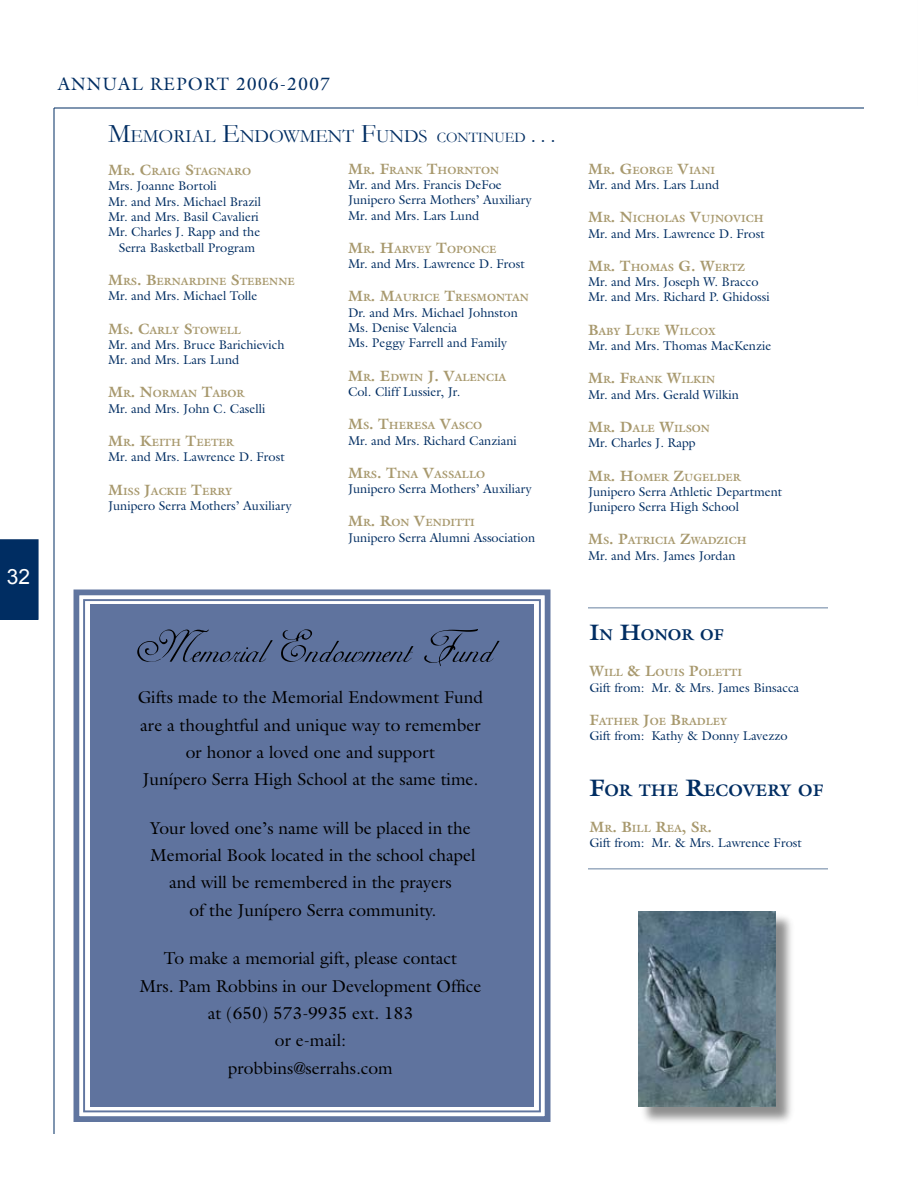
<style>
.page{position:relative;width:918px;height:1188px;background:#fff}
.page>*{position:absolute;margin:0;border:0;box-sizing:border-box;transform-origin:0 0}
.t1{font:52.05px "Adine Kirnberg Script";color:#000}
.t2{font:21px "Arial";color:#fff}
.t3{font:18.9px "Garamond";color:#002d62}
.t4{font:18px "Galliard";letter-spacing:.05em;color:#002d62}
.t5{font:17.4px/27.5px "Galliard";color:#000;text-align:center}
.t6{font:700 16.8px "Galliard";color:#002d62}
.t7{font:700 15.75px "Galliard";color:#002d62}
.t8{font:700 15px "Galliard";color:#a8996e}
.t9{font:12.75px/15.3px "Galliard";color:#002d62}
.t10{font:700 10.5px "Galliard";color:#a8996e}
.s1{font-size:27px}
.s2{font-size:14.7px}
.s3{font-size:21px}
.s4{font-size:15px}
.s5{font-size:22.5px}
.s6{font-size:24px}
.s7{font-size:10.5px}
</style>
<div class="page">
<div style="left:0;top:539px;width:39px;height:81px;background:#002d62"></div>
<hr style="left:54px;top:108px;width:810px;height:1px;background:#002d62">
<hr style="left:54px;top:108px;width:1px;height:1026px;background:#002d62">
<div style="left:73px;top:589px;width:478px;height:533px;background:#5f739e"></div>
<div style="left:83px;top:599px;width:458px;height:513px;border:2px solid #60759f"></div>
<div style="left:640px;top:913px;width:155px;height:214px;background:#000;opacity:.45"></div>
<img style="left:638px;top:911px;width:137px;height:195px">
<hr style="left:588px;top:608px;width:240px;height:1px;background:#002d62">
<hr style="left:588px;top:868px;width:240px;height:1px;background:#002d62">
<h2 class="t2" style="left:7px;top:563px;width:25px">32</h2>
<h3 class="t4" style="left:58px;top:72px;width:274px">ANNUAL REPORT 2006-2007</h3>
<h3 class="t3" style="left:108px;top:123px;width:449px"><span class="s1">M</span>EMORIAL <span class="s1">E</span>NDOWMENT <span class="s1">F</span>UNDS <span class="s2">CONTINUED</span> <span class="s3">. . .</span></h3>
<p class="t10" style="left:108px;top:165px;width:145px"><span class="s4">M</span>R<span class="s4">. C</span>RAIG <span class="s4">S</span>TAGNARO</p>
<p class="t9" style="left:108px;top:178px;width:110px">Mrs. Joanne Bortoli</p>
<p class="t9" style="left:108px;top:194px;width:155px">Mr. and Mrs. Michael Brazil</p>
<p class="t9" style="left:108px;top:209px;width:152px">Mr. and Mrs. Basil Cavalieri</p>
<p class="t9" style="left:108px;top:224px;width:154px">Mr. Charles J. Rapp and the</p>
<p class="t9" style="left:119px;top:240px;width:138px">Serra Basketball Program</p>
<p class="t10" style="left:108px;top:275px;width:188px"><span class="s4">M</span>RS<span class="s4">. B</span>ERNARDINE <span class="s4">S</span>TEBENNE</p>
<p class="t9" style="left:108px;top:288px;width:151px">Mr. and Mrs. Michael Tolle</p>
<p class="t10" style="left:108px;top:323px;width:134px"><span class="s4">M</span>S<span class="s4">. C</span>ARLY <span class="s4">S</span>TOWELL</p>
<p class="t9" style="left:108px;top:337px;width:178px">Mr. and Mrs. Bruce Barichievich<br>Mr. and Mrs. Lars Lund</p>
<p class="t10" style="left:108px;top:387px;width:138px"><span class="s4">M</span>R<span class="s4">. N</span>ORMAN <span class="s4">T</span>ABOR</p>
<p class="t9" style="left:108px;top:401px;width:159px">Mr. and Mrs. John C. Caselli</p>
<p class="t10" style="left:108px;top:436px;width:127px"><span class="s4">M</span>R<span class="s4">. K</span>EITH <span class="s4">T</span>EETER</p>
<p class="t9" style="left:108px;top:449px;width:178px">Mr. and Mrs. Lawrence D. Frost</p>
<p class="t10" style="left:108px;top:484px;width:126px"><span class="s4">M</span>ISS <span class="s4">J</span>ACKIE <span class="s4">T</span>ERRY</p>
<p class="t9" style="left:108px;top:498px;width:185px">Junipero Serra Mothers’ Auxiliary</p>
<p class="t10" style="left:348px;top:163px;width:153px"><span class="s4">M</span>R<span class="s4">. F</span>RANK <span class="s4">T</span>HORNTON</p>
<p class="t9" style="left:348px;top:177px;width:185px">Mr. and Mrs. Francis DeFoe<br>Junipero Serra Mothers’ Auxiliary<br>Mr. and Mrs. Lars Lund</p>
<p class="t10" style="left:348px;top:243px;width:150px"><span class="s4">M</span>R<span class="s4">. H</span>ARVEY <span class="s4">T</span>OPONCE</p>
<p class="t9" style="left:348px;top:256px;width:178px">Mr. and Mrs. Lawrence D. Frost</p>
<p class="t10" style="left:348px;top:291px;width:182px"><span class="s4">M</span>R<span class="s4">. M</span>AURICE <span class="s4">T</span>RESMONTAN</p>
<p class="t9" style="left:348px;top:305px;width:171px">Dr. and Mrs. Michael Johnston<br>Ms. Denise Valencia<br>Ms. Peggy Farrell and Family</p>
<p class="t10" style="left:348px;top:370px;width:160px"><span class="s4">M</span>R<span class="s4">. E</span>DWIN <span class="s4">J. V</span>ALENCIA</p>
<p class="t9" style="left:348px;top:384px;width:114px">Col. Cliff Lussier, Jr.</p>
<p class="t10" style="left:348px;top:419px;width:136px"><span class="s4">M</span>S<span class="s4">. T</span>HERESA <span class="s4">V</span>ASCO</p>
<p class="t9" style="left:348px;top:432px;width:170px">Mr. and Mrs. Richard Canziani</p>
<p class="t10" style="left:348px;top:468px;width:139px"><span class="s4">M</span>RS<span class="s4">. T</span>INA <span class="s4">V</span>ASSALLO</p>
<p class="t9" style="left:348px;top:481px;width:185px">Junipero Serra Mothers’ Auxiliary</p>
<p class="t10" style="left:348px;top:516px;width:128px"><span class="s4">M</span>R<span class="s4">. R</span>ON <span class="s4">V</span>ENDITTI</p>
<p class="t9" style="left:348px;top:530px;width:189px">Junipero Serra Alumni Association</p>
<h1 class="t1" style="left:134px;top:629px;width:362px">Memorial Endowment Fund</h1>
<h3 class="t5" style="left:138px;top:683px;width:347px">Gifts made to the Memorial Endowment Fund are a thoughtful and unique way to remember or honor a loved one and support<br>Junípero Serra High School at the same time.</h3>
<h3 class="t5" style="left:150px;top:814px;width:327px">Your loved one’s name will be placed in the Memorial Book located in the school chapel and will be remembered in the prayers<br>of the Junípero Serra community.</h3>
<h3 class="t5" style="left:140px;top:944px;width:343px">To make a memorial gift, please contact<br>Mrs. Pam Robbins in our Development Office at (650) 573-9935 ext. 183<br>or e-mail:<br>probbins@serrahs.com</h3>
<p class="t10" style="left:588px;top:163px;width:129px"><span class="s4">M</span>R<span class="s4">. G</span>EORGE <span class="s4">V</span>IANI</p>
<p class="t9" style="left:588px;top:177px;width:133px">Mr. and Mrs. Lars Lund</p>
<p class="t10" style="left:588px;top:212px;width:168px"><span class="s4">M</span>R<span class="s4">. N</span>ICH OLAS <span class="s4">V</span>UJNOVICH</p>
<p class="t9" style="left:588px;top:225px;width:178px">Mr. and Mrs. Lawrence D. Frost</p>
<p class="t10" style="left:588px;top:261px;width:159px"><span class="s4">M</span>R<span class="s4">. T</span>HOMAS <span class="s4">G. W</span>ERTZ</p>
<p class="t9" style="left:588px;top:274px;width:183px">Mr. and Mrs. Joseph W. Bracco<br>Mr. and Mrs. Richard P. Ghidossi</p>
<p class="t10" style="left:588px;top:324px;width:129px"><span class="s4">B</span>ABY <span class="s4">L</span>UKE <span class="s4">W</span>ILCOX</p>
<p class="t9" style="left:588px;top:338px;width:185px">Mr. and Mrs. Thomas MacKenzie</p>
<p class="t10" style="left:588px;top:373px;width:129px"><span class="s4">M</span>R<span class="s4">. F</span>RANK <span class="s4">W</span>ILKIN</p>
<p class="t9" style="left:588px;top:387px;width:152px">Mr. and Mrs. Gerald Wilkin</p>
<p class="t10" style="left:588px;top:422px;width:123px"><span class="s4">M</span>R<span class="s4">. D</span>ALE <span class="s4">W</span>ILSON</p>
<p class="t9" style="left:588px;top:435px;width:109px">Mr. Charles J. Rapp</p>
<p class="t10" style="left:588px;top:470px;width:154px"><span class="s4">M</span>R<span class="s4">. H</span>OMER <span class="s4">Z</span>UGELDER</p>
<p class="t9" style="left:588px;top:484px;width:196px">Junipero Serra Athletic Department<br>Junipero Serra High School</p>
<p class="t10" style="left:588px;top:534px;width:151px"><span class="s4">M</span>S<span class="s4">. P</span>ATRICIA <span class="s4">Z</span>WADZICH</p>
<p class="t9" style="left:588px;top:548px;width:149px">Mr. and Mrs. James Jordan</p>
<p class="t7" style="left:590px;top:625px;width:135px"><span class="s5">I</span>N <span class="s5">H</span>ONOR OF</p>
<p class="t10" style="left:590px;top:666px;width:154px"><span class="s4">W</span>ILL <span class="s4">&amp; L</span>OUIS <span class="s4">P</span>OLETTI</p>
<p class="t9" style="left:590px;top:680px;width:211px">Gift from: Mr. &amp; Mrs. James Binsacca</p>
<p class="t10" style="left:590px;top:715px;width:139px"><span class="s4">F</span>ATHER <span class="s4">J</span>OE <span class="s4">B</span>RADLEY</p>
<p class="t9" style="left:590px;top:728px;width:200px">Gift from: Kathy &amp; Donny Lavezzo</p>
<h3 class="t6" style="left:590px;top:779px;width:235px"><span class="s6">F</span>OR THE <span class="s6">R</span>ECOVERY OF</h3>
<p class="t8" style="left:590px;top:817px;width:124px">M<span class="s7">R</span>. B<span class="s7">ILL</span> R<span class="s7">EA</span>, S<span class="s7">R</span>.</p>
<p class="t9" style="left:590px;top:835px;width:214px">Gift from: Mr. &amp; Mrs. Lawrence Frost</p>
</div>
